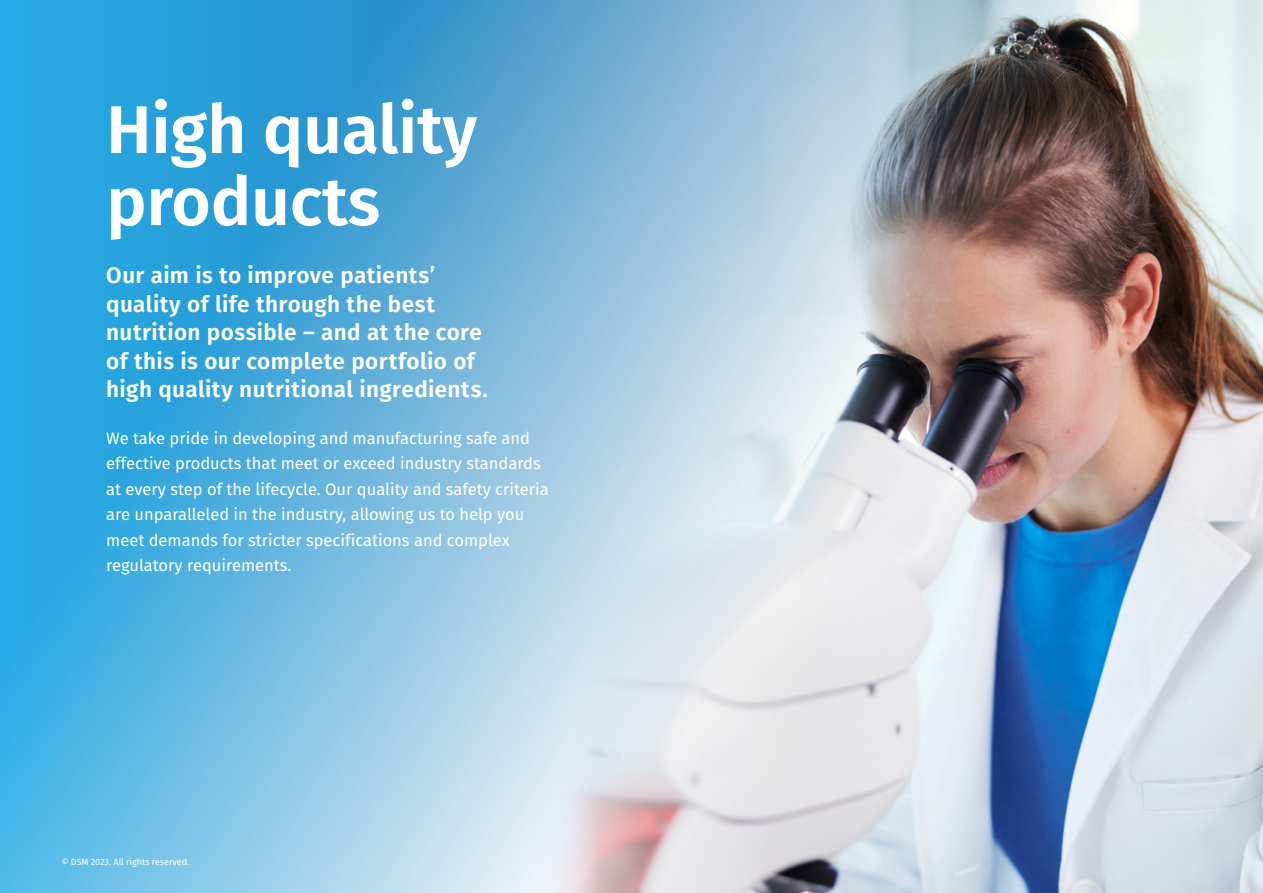
<style>
.page{position:relative;width:1263px;height:893px;background:#fff}
.page>*{position:absolute;margin:0;border:0;box-sizing:border-box;transform-origin:0 0}
.t1{font:600 67.5px/72px "Fira Sans";color:#fff}
.t2{font:600 22.5px/28.5px "Fira Sans";letter-spacing:.015em;color:#fff}
.t3{font:16.5px/25.5px "Fira Sans";color:#fff}
.t4{font:9px "Fira Sans";color:#fff}
</style>
<div class="page">
<img style="left:0;top:0;width:1263px;height:893px">
<h1 class="t1" style="left:106px;top:89px;width:372px">High quality products</h1>
<h2 class="t2" style="left:106px;top:260px;width:383px">Our aim is to improve patients’ quality of life through the best nutrition possible – and at the core of this is our complete portfolio of high quality nutritional ingredients.</h2>
<p class="t3" style="left:106px;top:425px;width:444px">We take pride in developing and manufacturing safe and effective products that meet or exceed industry standards at every step of the lifecycle. Our quality and safety criteria are unparalleled in the industry, allowing us to help you meet demands for stricter specifications and complex regulatory requirements.</p>
<p class="t4" style="left:61px;top:855px;width:129px">© DSM 2023. All rights reserved.</p>
</div>
